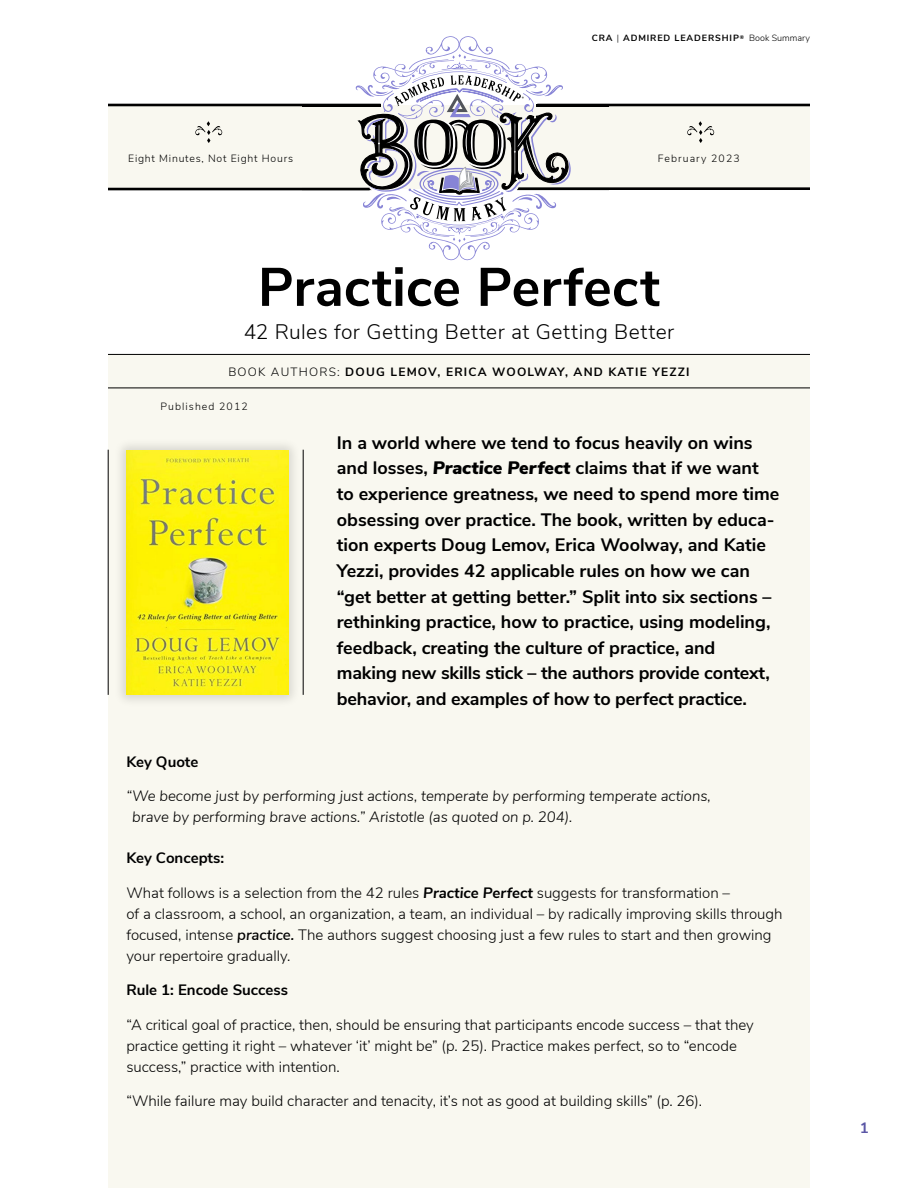
<style>
.page{position:relative;width:918px;height:1188px;background:#fff}
.page>*{position:absolute;margin:0;border:0;box-sizing:border-box;transform-origin:0 0}
.t1{font:700 54px "Nunito Sans";letter-spacing:.005em;color:#000}
.t2{font:300 21px "Nunito Sans";letter-spacing:.02em;color:#000}
.t3{font:700 18px/25.7px "Nunito Sans";color:#000}
.t4{font:300 15px/21px "Nunito Sans";color:#000}
.t5{font:italic 300 15px/21px "Nunito Sans";color:#000}
.t6{font:700 15px "Nunito Sans";color:#000}
.t7{font:700 15px "Nunito Sans";color:#5b57a6}
.t8{font:700 12px "Nunito Sans";letter-spacing:.1em;color:#000}
.t9{font:300 10.5px "Nunito Sans";letter-spacing:.09em;color:#000}
.t10{font:700 9px "Nunito Sans";letter-spacing:.1em;color:#000}
.s1{font-weight:300}
.s2{font-weight:900;font-style:italic}
.s3{font-weight:700;font-style:italic}
.s4{font-weight:600;font-style:italic}
</style>
<div class="page">
<div style="left:108px;top:354px;width:702px;height:834px;background:#f9f8f0"></div>
<div style="left:108px;top:105px;width:702px;height:84px;background:#f9f8f0"></div>
<hr style="left:108px;top:188px;width:262px;height:2px;background:#000">
<hr style="left:108px;top:104px;width:273px;height:2px;background:#000">
<hr style="left:537px;top:104px;width:273px;height:2px;background:#000">
<hr style="left:518px;top:187px;width:292px;height:3px;background:#000">
<hr style="left:108px;top:388px;width:702px;height:1px;background:#000">
<hr style="left:108px;top:354px;width:702px;height:1px;background:#000">
<svg style="left:303px;top:36px;width:305px;height:224px"></svg>
<svg style="left:687px;top:121px;width:27px;height:22px"></svg>
<svg style="left:195px;top:121px;width:27px;height:22px"></svg>
<hr style="left:108px;top:450px;width:1px;height:245px;background:#000">
<hr style="left:303px;top:450px;width:1px;height:245px;background:#000">
<div style="left:113px;top:438px;width:188px;height:270px;background:#000;opacity:.13"></div>
<img style="left:126px;top:451px;width:162px;height:244px">
<p class="t9" style="left:128px;top:151px;width:166px">Eight Minutes, Not Eight Hours</p>
<p class="t10" style="left:592px;top:32px;width:220px">CRA <span class="s1">|</span> ADMIRED LEADERSHIP<sup>®</sup> <span class="s1">Book Summary</span></p>
<p class="t9" style="left:658px;top:151px;width:83px">February 2023</p>
<h1 class="t1" style="left:258px;top:248px;width:404px">Practice Perfect</h1>
<h2 class="t2" style="left:244px;top:316px;width:432px">42 Rules for Getting Better at Getting Better</h2>
<p class="t8" style="left:228px;top:363px;width:463px"><span class="s1">BOOK AUTHORS:</span> DOUG LEMOV, ERICA WOOLWAY, AND KATIE YEZZI</p>
<p class="t9" style="left:161px;top:399px;width:89px">Published 2012</p>
<p class="t3" style="left:337px;top:429px;width:444px">In a world where we tend to focus heavily on wins and losses, <span class="s2">Practice Perfect</span> claims that if we want to experience greatness, we need to spend more time obsessing over practice. The book, written by educa&shy;tion experts Doug Lemov, Erica Woolway, and Katie Yezzi, provides 42 applicable rules on how we can “get better at getting better.” Split into six sections – rethinking practice, how to practice, using modeling, feedback, creating the culture of practice, and making new skills stick – the authors provide context, behavior, and examples of how to perfect practice.</p>
<p class="t6" style="left:126px;top:750px;width:74px">Key Quote</p>
<p class="t5" style="left:132px;top:785px;width:580px;text-indent:-6px">“We become just by performing just actions, temperate by performing temperate actions, brave by performing brave actions.” Aristotle (as quoted on p. 204).</p>
<p class="t6" style="left:126px;top:847px;width:99px">Key Concepts:</p>
<p class="t4" style="left:126px;top:881px;width:658px">What follows is a selection from the 42 rules <span class="s3">Practice Perfect</span> suggests for transformation –<br>of a classroom, a school, an organization, a team, an individual – by radically improving skills through focused, intense <span class="s4">practice.</span> The authors suggest choosing just a few rules to start and then growing your repertoire gradually.</p>
<p class="t6" style="left:126px;top:979px;width:163px">Rule 1: Encode Success</p>
<p class="t4" style="left:126px;top:1013px;width:629px">“A critical goal of practice, then, should be ensuring that participants encode success – that they practice getting it right – whatever ‘it’ might be” (p. 25). Practice makes perfect, so to “encode success,” practice with intention.</p>
<p class="t4" style="left:126px;top:1090px;width:577px">“While failure may build character and tenacity, it’s not as good at building skills” (p. 26).</p>
<p class="t7" style="left:860px;top:1117px;width:10px">1</p>
</div>
